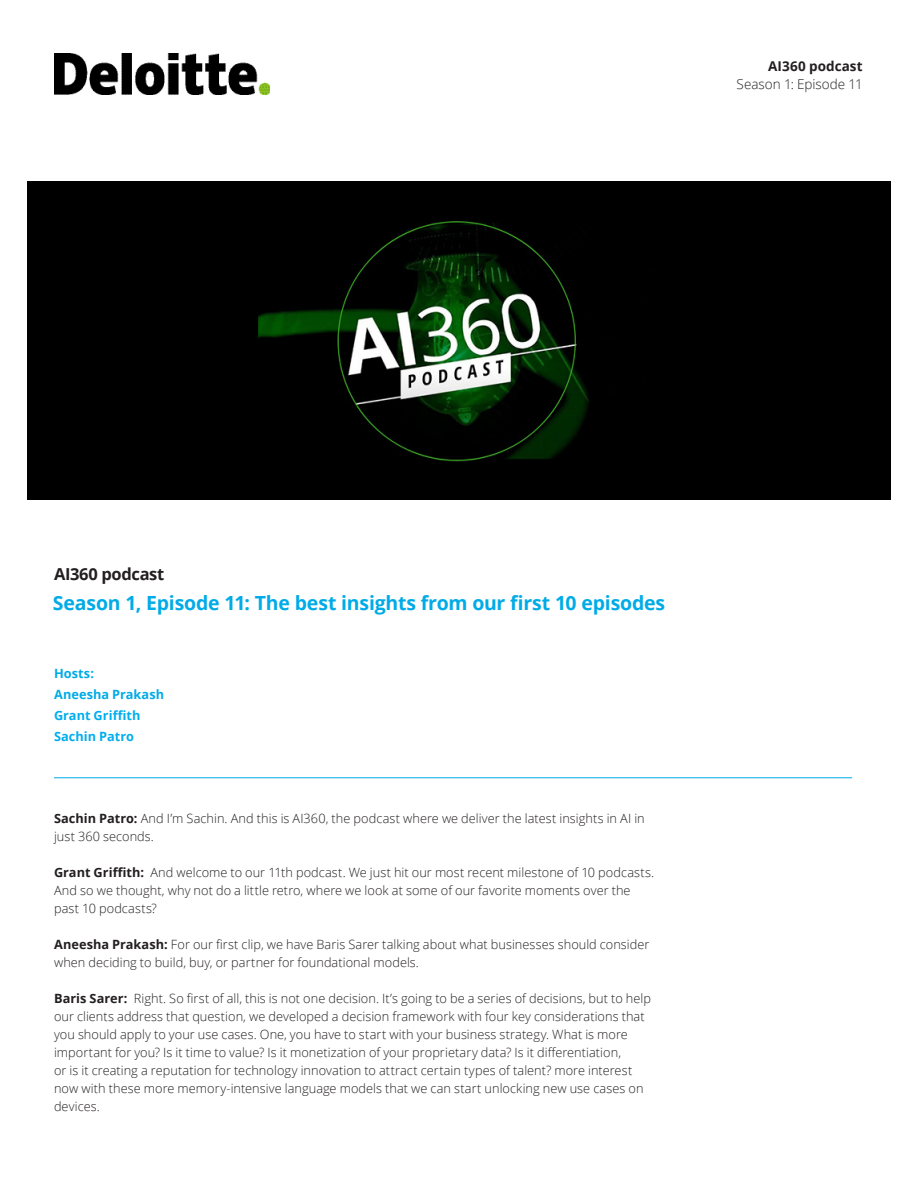
<style>
.page{position:relative;width:918px;height:1188px;background:#fff}
.page>*{position:absolute;margin:0;border:0;box-sizing:border-box;transform-origin:0 0}
.Story_heading_light__24_30pt{font:700 19.5px "Open Sans";letter-spacing:-.01em;color:#00abe7}
.Story_heading_light__24_30pt-2{font:700 16.5px "Open Sans";letter-spacing:-.02em;color:#231f20}
.Body_copy__8_5_12pt{font:300 13.5px "Open Sans";color:#231f20}
.Body_copy__8_5_12pt-2{font:700 13.5px "Open Sans";letter-spacing:.01em;color:#231f20}
.Body_copy__8_5_12pt-3{font:300 12.75px/18px "Open Sans";letter-spacing:.005em;color:#231f20}
.Number_list_level_1__8_5_12pt{font:700 12.75px "Open Sans";color:#00aeef}
.Number_list_level_1__8_5_12pt-2{font:700 12.75px/21px "Open Sans";letter-spacing:.005em;color:#00abe7}
.s1{font-weight:700}
</style>
<div class="page">
<div style="left:27px;top:181px;width:864px;height:319px;background:#000"></div>
<img style="left:258px;top:221px;width:331px;height:241px">
<hr style="left:54px;top:778px;width:798px;height:1px;background:#00abe7">
<img style="left:54px;top:54px;width:216px;height:40px">
<p class="Body_copy__8_5_12pt-2" style="left:768px;top:57px;width:96px">AI360 podcast</p>
<p class="Body_copy__8_5_12pt" style="left:737px;top:75px;width:128px">Season 1: Episode 11</p>
<p class="Story_heading_light__24_30pt-2" style="left:54px;top:563px;width:112px">AI360 podcast</p>
<p class="Story_heading_light__24_30pt" style="left:53px;top:589px;width:614px">Season 1, Episode 11: The best insights from our first 10 episodes</p>
<p class="Number_list_level_1__8_5_12pt-2" style="left:54px;top:662px;width:112px">Hosts:<br>Aneesha Prakash</p>
<p class="Number_list_level_1__8_5_12pt" style="left:54px;top:706px;width:88px">Grant Griffith</p>
<p class="Number_list_level_1__8_5_12pt" style="left:54px;top:727px;width:82px">Sachin Patro</p>
<p class="Body_copy__8_5_12pt-3" style="left:54px;top:809px;width:592px"><span class="s1">Sachin Patro:</span> And I’m Sachin. And this is AI360, the podcast where we deliver the latest insights in AI in just 360 seconds.</p>
<p class="Body_copy__8_5_12pt-3" style="left:54px;top:863px;width:602px"><span class="s1">Grant Griffith:</span> And welcome to our 11th podcast. We just hit our most recent milestone of 10 podcasts.<br>And so we thought, why not do a little retro, where we look at some of our favorite moments over the past 10 podcasts?</p>
<p class="Body_copy__8_5_12pt-3" style="left:54px;top:935px;width:597px"><span class="s1">Aneesha Prakash:</span> For our first clip, we have Baris Sarer talking about what businesses should consider when deciding to build, buy, or partner for foundational models.</p>
<p class="Body_copy__8_5_12pt-3" style="left:54px;top:989px;width:599px"><span class="s1">Baris Sarer:</span> Right. So first of all, this is not one decision. It’s going to be a series of decisions, but to help our clients address that question, we developed a decision framework with four key considerations that you should apply to your use cases. One, you have to start with your business strategy. What is more important for you? Is it time to value? Is it monetization of your proprietary data? Is it differentiation,<br>or is it creating a reputation for technology innovation to attract certain types of talent? more interest now with these more memory-intensive language models that we can start unlocking new use cases on devices.</p>
</div>
